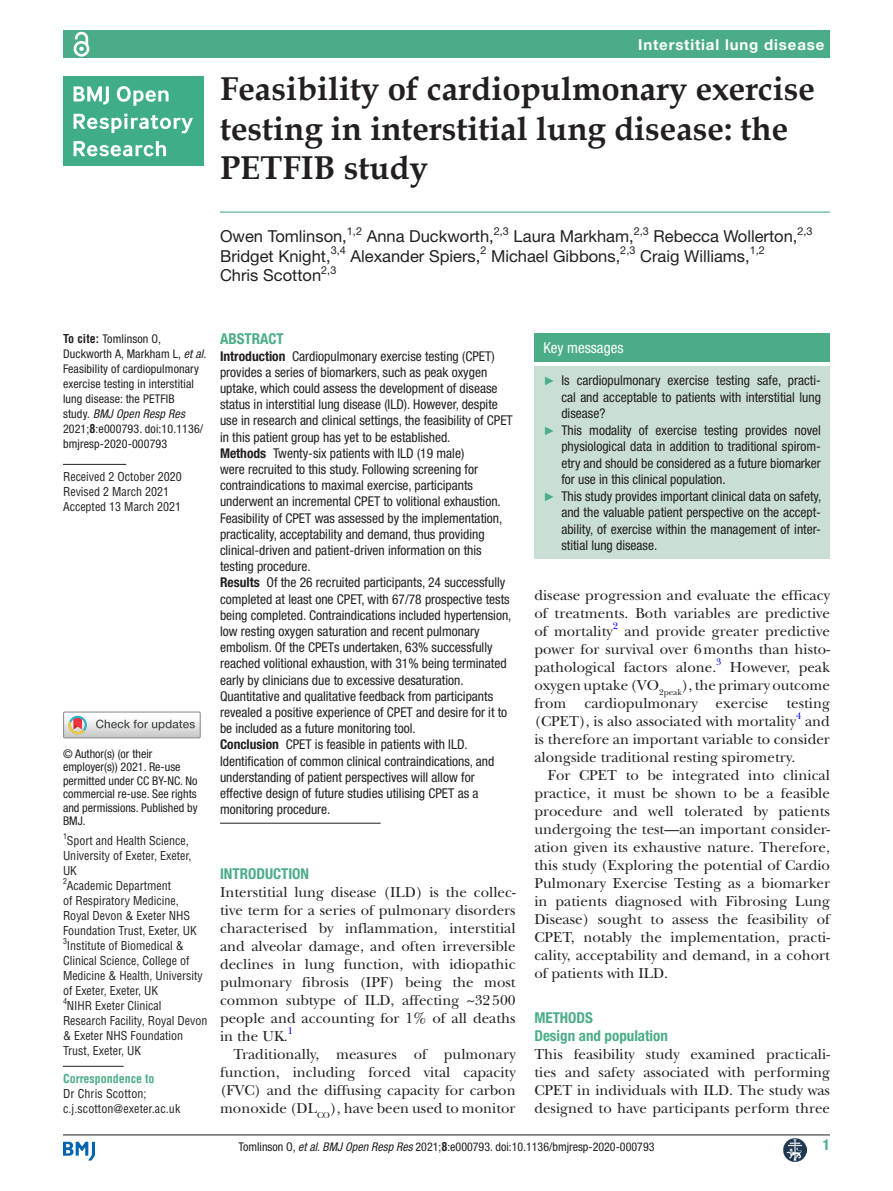
<style>
.page{position:relative;width:893px;height:1191px;background:#fff}
.page>*{position:absolute;margin:0;border:0;box-sizing:border-box;transform-origin:0 0}
.t1{font:700 33px/39px "Book Antiqua";color:#231f20}
.t2{font:16.5px "Helvetica Neue LT Std";color:#231f20}
.t3{font:15px/18px "New Baskerville";color:#231f20;text-align:justify}
.t4{font:700 condensed 15px/18px "Helvetica Neue LT Std";color:#4bad87}
.t5{font:700 15px "Helvetica Neue LT Std";letter-spacing:.055em;color:#fff}
.t6{font:condensed 15px "Helvetica Neue LT Std";color:#fff}
.t7{font:condensed 13.5px/16.2px "Helvetica Neue LT Std";color:#231f20}
.t8{font:condensed 12px/15px "Helvetica LT Std";color:#231f20}
.t9{font:condensed 12px/15px "Helvetica Neue LT Std";color:#231f20}
.t10{font:700 condensed 12px "Helvetica";color:#4bad87}
.t11{font:10.95px "Helvetica Neue LT Std";color:#231f20}
.t12{font:9.9px "New Baskerville";color:#00f}
.t13{font:condensed 7.95px "Helvetica LT Std";color:#231f20}
.s1{font-family:"Helvetica";font-weight:700}
.s2{font-style:italic}
.s3{font-weight:700}
.s4{font-family:"Arial";font-stretch:normal;font-size:12px;color:#4bad87}
</style>
<div class="page">
<svg style="left:63px;top:1141px;width:32px;height:19px"></svg>
<hr style="left:63px;top:1134px;width:767px;height:1px;background:#231f20">
<img style="left:783px;top:1138px;width:23px;height:23px">
<div style="left:63px;top:711px;width:138px;height:27px;border:1px solid #969090"></div>
<svg style="left:64px;top:712px;width:136px;height:26px"></svg>
<hr style="left:63px;top:464px;width:63px;height:1px;background:#231f20">
<hr style="left:63px;top:1066px;width:61px;height:1px;background:#231f20">
<div style="left:63px;top:76px;width:140px;height:90px;background:#3fae88"></div>
<svg style="left:74px;top:86px;width:35px;height:19px"></svg>
<svg style="left:117px;top:86px;width:52px;height:20px"></svg>
<svg style="left:74px;top:113px;width:119px;height:20px"></svg>
<svg style="left:74px;top:141px;width:92px;height:15px"></svg>
<hr style="left:220px;top:211px;width:610px;height:2px;background:#4bad87">
<div style="left:63px;top:31px;width:767px;height:27px;background:#4bad87"></div>
<svg style="left:72px;top:30px;width:20px;height:27px"></svg>
<hr style="left:220px;top:823px;width:161px;height:1px;background:#231f20">
<div style="left:534px;top:334px;width:296px;height:28px;background:#4bad87"></div>
<div style="left:534px;top:366px;width:296px;height:193px;background:#c9dfd3"></div>
<p class="t5" style="left:638px;top:35px;width:188px">Interstitial lung disease</p>
<h1 class="t1" style="left:220px;top:70px;width:596px">Feasibility of cardiopulmonary exercise testing in interstitial lung disease: the<br>PETFIB study</h1>
<p class="t2" style="left:220px;top:227px;width:128px">Owen Tomlinson,</p>
<p class="t11" style="left:347px;top:224px;width:17px">1,2</p>
<p class="t2" style="left:367px;top:227px;width:129px">Anna Duckworth,</p>
<p class="t11" style="left:494px;top:224px;width:17px">2,3</p>
<p class="t2" style="left:514px;top:227px;width:122px">Laura Markham,</p>
<p class="t11" style="left:634px;top:224px;width:17px">2,3</p>
<p class="t2" style="left:654px;top:227px;width:145px">Rebecca Wollerton,</p>
<p class="t11" style="left:797px;top:224px;width:17px">2,3</p>
<p class="t2" style="left:220px;top:246px;width:112px">Bridget Knight,</p>
<p class="t11" style="left:331px;top:244px;width:17px">3,4</p>
<p class="t2" style="left:350px;top:246px;width:131px">Alexander Spiers,</p>
<p class="t11" style="left:480px;top:244px;width:8px">2</p>
<p class="t2" style="left:491px;top:246px;width:131px">Michael Gibbons,</p>
<p class="t11" style="left:620px;top:244px;width:17px">2,3</p>
<p class="t2" style="left:640px;top:246px;width:111px">Craig Williams,</p>
<p class="t11" style="left:750px;top:244px;width:17px">1,2</p>
<p class="t2" style="left:220px;top:266px;width:103px">Chris Scotton</p>
<p class="t11" style="left:321px;top:263px;width:17px">2,3</p>
<p class="t9" style="left:63px;top:331px;width:145px"><span class="s1">To cite:</span> Tomlinson O,<br>Duckworth A, Markham L, <span class="s2">et al</span>.<br>Feasibility of cardiopulmonary exercise testing in interstitial lung disease: the PETFIB<br>study. <span class="s2">BMJ Open Resp Res<br></span>2021;<span class="s1">8</span>:e000793. doi:10.1136/ bmjresp-2020-000793</p>
<p class="t8" style="left:63px;top:469px;width:120px">Received 2 October 2020<br>Revised 2 March 2021<br>Accepted 13 March 2021</p>
<p class="t9" style="left:63px;top:747px;width:136px;line-height:13.5px">© Author(s) (or their employer(s)) 2021. Re-use permitted under CC BY-NC. No commercial re-use. See rights and permissions. Published by<br>BMJ.</p>
<p class="t13" style="left:63px;top:831px;width:5px">1</p>
<p class="t8" style="left:63px;top:832px;width:130px;text-indent:4px">Sport and Health Science,<br>University of Exeter, Exeter,<br>UK</p>
<p class="t13" style="left:63px;top:876px;width:5px">2</p>
<p class="t8" style="left:63px;top:877px;width:135px;text-indent:4px">Academic Department<br>of Respiratory Medicine,<br>Royal Devon &amp; Exeter NHS<br>Foundation Trust, Exeter, UK</p>
<p class="t13" style="left:63px;top:936px;width:5px">3</p>
<p class="t8" style="left:63px;top:937px;width:146px;text-indent:4px">Institute of Biomedical &amp;<br>Clinical Science, College of<br>Medicine &amp; Health, University of Exeter, Exeter, UK<br><sup>4</sup>NIHR Exeter Clinical<br>Research Facility, Royal Devon &amp; Exeter NHS Foundation<br>Trust, Exeter, UK</p>
<p class="t10" style="left:63px;top:1071px;width:93px">Correspondence to</p>
<p class="t8" style="left:63px;top:1086px;width:119px">Dr Chris Scotton; c.j.scotton@exeter.ac.uk</p>
<p class="t4" style="left:220px;top:330px;width:65px">ABSTRACT</p>
<p class="t7" style="left:220px;top:347px;width:294px"><span class="s3">Introduction</span> Cardiopulmonary exercise testing (CPET) provides a series of biomarkers, such as peak oxygen uptake, which could assess the development of disease status in interstitial lung disease (ILD). However, despite use in research and clinical settings, the feasibility of CPET in this patient group has yet to be established.<br><span class="s3">Methods</span> Twenty-six patients with ILD (19 male)<br>were recruited to this study. Following screening for contraindications to maximal exercise, participants underwent an incremental CPET to volitional exhaustion.<br>Feasibility of CPET was assessed by the implementation, practicality, acceptability and demand, thus providing clinical-driven and patient-driven information on this testing procedure.<br><span class="s3">Results</span> Of the 26 recruited participants, 24 successfully completed at least one CPET, with 67/78 prospective tests being completed. Contraindications included hypertension, low resting oxygen saturation and recent pulmonary embolism. Of the CPETs undertaken, 63% successfully reached volitional exhaustion, with 31% being terminated early by clinicians due to excessive desaturation.<br>Quantitative and qualitative feedback from participants revealed a positive experience of CPET and desire for it to be included as a future monitoring tool.<br><span class="s3">Conclusion</span> CPET is feasible in patients with ILD.<br>Identification of common clinical contraindications, and understanding of patient perspectives will allow for effective design of future studies utilising CPET as a monitoring procedure.</p>
<p class="t4" style="left:220px;top:864px;width:91px">INTRODUCTION</p>
<p class="t3" style="left:220px;top:883px;width:297px">Interstitial lung disease (ILD) is the collec&shy;tive term for a series of pulmonary disorders characterised by inflammation, interstitial and alveolar damage, and often irreversible declines in lung function, with idiopathic pulmonary fibrosis (IPF) being the most common subtype of ILD, affecting ~32500 people and accounting for 1% of all deaths in the UK.<sup>1</sup></p>
<p class="t3" style="left:220px;top:1045px;width:297px;text-indent:14px">Traditionally, measures of pulmonary function, including forced vital capacity (FVC) and the diffusing capacity for carbon monoxide (DL<sub>CO</sub>), have been used to monitor</p>
<p class="t6" style="left:543px;top:339px;width:82px">Key messages</p>
<p class="t7" style="left:543px;top:372px;width:279px"><span class="s4">►</span> Is cardiopulmonary exercise testing safe, practi-</p>
<p class="t7" style="left:561px;top:388px;width:261px">cal and acceptable to patients with interstitial lung</p>
<p class="t7" style="left:561px;top:405px;width:45px">disease?</p>
<p class="t7" style="left:543px;top:421px;width:279px"><span class="s4">►</span> This modality of exercise testing provides novel</p>
<p class="t7" style="left:561px;top:438px;width:261px">physiological data in addition to traditional spirom-</p>
<p class="t7" style="left:561px;top:454px;width:261px">etry and should be considered as a future biomarker</p>
<p class="t7" style="left:561px;top:471px;width:166px">for use in this clinical population.</p>
<p class="t7" style="left:543px;top:487px;width:280px"><span class="s4">►</span> This study provides important clinical data on safety,</p>
<p class="t7" style="left:561px;top:504px;width:261px">and the valuable patient perspective on the accept-</p>
<p class="t7" style="left:561px;top:520px;width:261px">ability, of exercise within the management of inter-</p>
<p class="t7" style="left:561px;top:537px;width:97px">stitial lung disease.</p>
<p class="t3" style="left:534px;top:586px;width:297px">disease progression and evaluate the efficacy of treatments. Both variables are predictive of mortality<sup>2</sup> and provide greater predictive power for survival over 6months than histo&shy;pathological factors alone.</p>
<p class="t12" style="left:716px;top:656px;width:7px">3</p>
<p class="t3" style="left:534px;top:658px;width:297px;text-indent:196px">However, peak oxygen uptake (VO<sub>2peak</sub>), the primary outcome from cardiopulmonary exercise testing (CPET), is also associated with mortality</p>
<p class="t12" style="left:796px;top:710px;width:7px">4</p>
<p class="t3" style="left:534px;top:712px;width:297px;text-indent:271px">and is therefore an important variable to consider alongside traditional resting spirometry.</p>
<p class="t3" style="left:534px;top:766px;width:297px;text-indent:13px">For CPET to be integrated into clinical practice, it must be shown to be a feasible procedure and well tolerated by patients undergoing the test—an important consider&shy;ation given its exhaustive nature. Therefore, this study (Exploring the potential of Cardio Pulmonary Exercise Testing as a biomarker in patients diagnosed with Fibrosing Lung Disease) sought to assess the feasibility of CPET, notably the implementation, practi&shy;cality, acceptability and demand, in a cohort of patients with ILD.</p>
<p class="t4" style="left:534px;top:1008px;width:135px">METHODS<br>Design and population</p>
<p class="t3" style="left:534px;top:1045px;width:297px">This feasibility study examined practicali&shy;ties and safety associated with performing CPET in individuals with ILD. The study was designed to have participants perform three</p>
<p class="t9" style="left:238px;top:1138px;width:418px">Tomlinson O, <span class="s2">et al</span>. <span class="s2">BMJ Open Resp Res</span> 2021;<span class="s1">8</span>:e000793. doi:10.1136/bmjresp-2020-000793</p>
<p class="t4" style="left:823px;top:1135px;width:9px">1</p>
</div>
